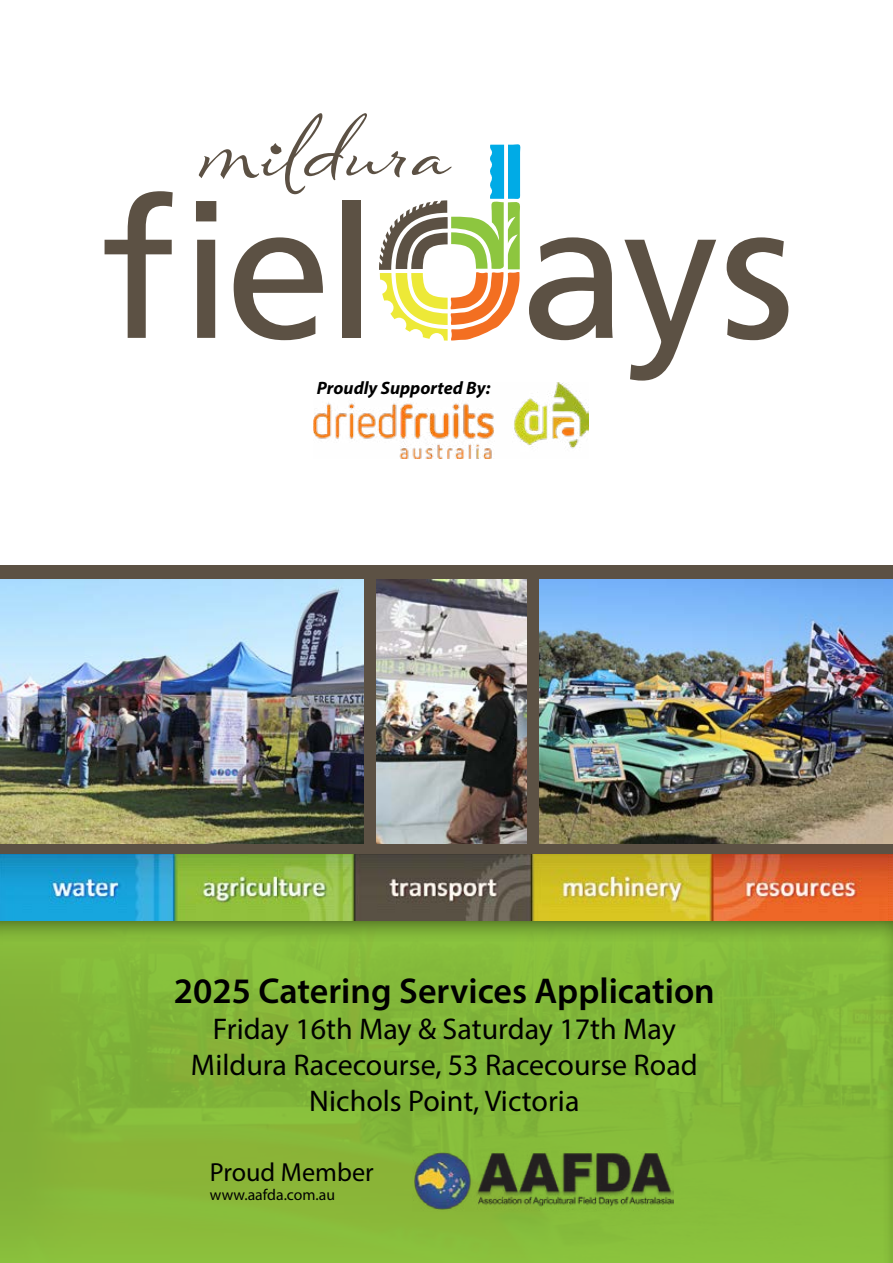
<style>
.page{position:relative;width:893px;height:1263px;background:#fff}
.page>*{position:absolute;margin:0;border:0;box-sizing:border-box;transform-origin:0 0}
.t1{font:600 36px "Myriad Pro";color:#000}
.t2{font:30px/36px "Myriad Pro";color:#000;text-align:center}
.t3{font:26.25px "Myriad Pro";color:#000}
.t4{font:italic 700 18px "Myriad Pro";color:#000}
.t5{font:15.75px "Myriad Pro";color:#000}
</style>
<div class="page">
<div style="left:0;top:565px;width:893px;height:298px;background:#5c5144"></div>
<img style="left:0;top:855px;width:893px;height:408px">
<svg style="left:105px;top:191px;width:68px;height:147px"></svg>
<svg style="left:529px;top:237px;width:84px;height:103px"></svg>
<svg style="left:624px;top:240px;width:92px;height:141px"></svg>
<svg style="left:727px;top:237px;width:61px;height:103px"></svg>
<svg style="left:196px;top:113px;width:325px;height:228px"></svg>
<img style="left:313px;top:382px;width:275px;height:76px">
<img style="left:412px;top:1150px;width:261px;height:61px">
<img style="left:0;top:579px;width:363px;height:264px">
<img style="left:539px;top:579px;width:354px;height:264px">
<img style="left:376px;top:579px;width:150px;height:264px">
<p class="t4" style="left:317px;top:376px;width:175px">Proudly Supported By:</p>
<p class="t1" style="left:174px;top:968px;width:543px">2025 Catering Services Application</p>
<p class="t2" style="left:191px;top:1010px;width:508px">Friday 16th May &amp; Saturday 17th May<br>Mildura Racecourse, 53 Racecourse Road<br>Nichols Point, Victoria</p>
<p class="t3" style="left:210px;top:1156px;width:165px">Proud Member</p>
<p class="t5" style="left:210px;top:1185px;width:127px">www.aafda.com.au</p>
</div>
